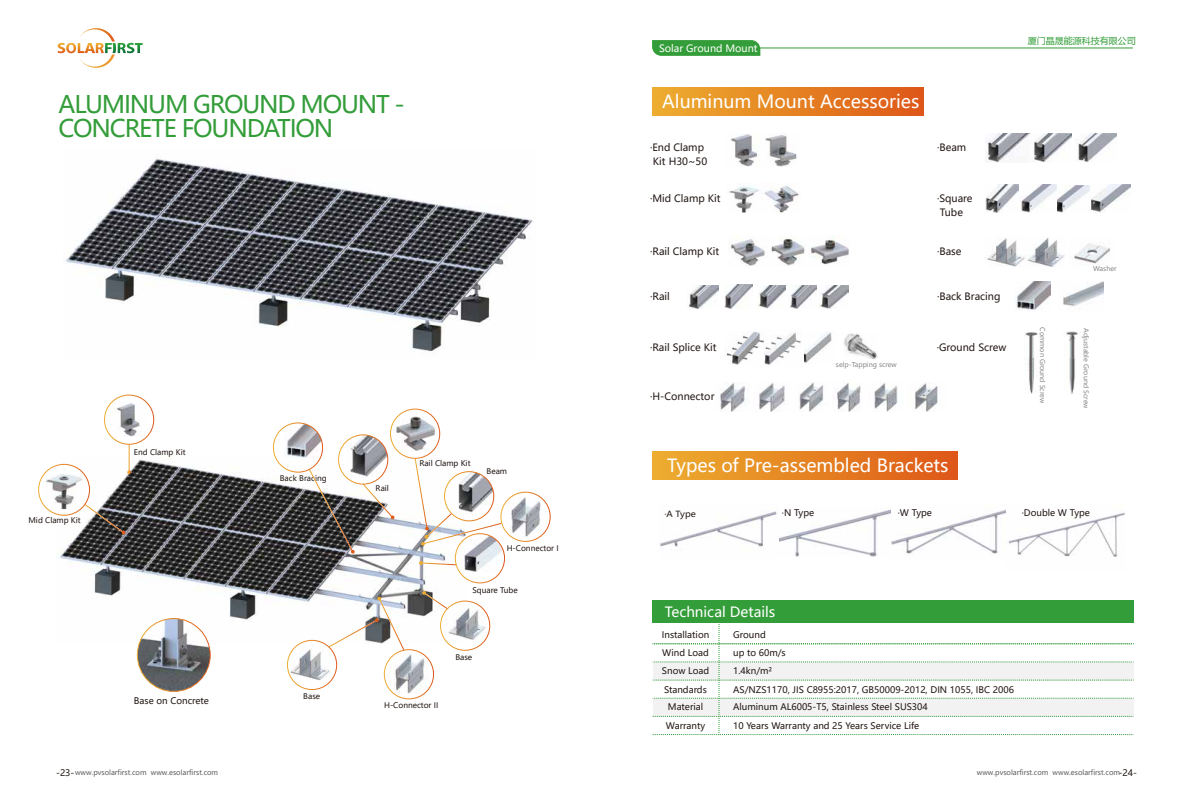
<style>
.page{position:relative;width:1191px;height:808px;background:#fff}
.page>*{position:absolute;margin:0;border:0;box-sizing:border-box;transform-origin:0 0}
.t1{font:24px/24px "Microsoft Ya Hei";letter-spacing:-.05em;color:#339d39}
.t2{font:18px "Microsoft Ya Hei";color:#fff}
.t3{font:14px "Microsoft Ya Hei";color:#fff}
.t4{font:10px/13.9px "Microsoft Ya Hei";color:#221815}
.t5{font:10px "Microsoft Ya Hei";color:#fff}
.t6{font:9px "Microsoft Ya Hei";color:#221815}
.t7{font:9px "Microsoft Ya Hei";color:#339d39}
.t8{font:8.4px "Microsoft Ya Hei";color:#221815;scale:1.07 1}
.t9{font:7.7px "Microsoft Ya Hei";color:#221815}
.t10{font:7px "Microsoft Ya Hei";color:#5f5f5f}
.t11{font:6.6px "Microsoft Ya Hei";color:#898989}
.s1{font-size:9px;color:#221815}
</style>
<div class="page">
<img style="left:56px;top:455px;width:409px;height:188px">
<img style="left:65px;top:158px;width:468px;height:196px">
<svg style="left:419px;top:561px;width:37px;height:4px"></svg>
<svg style="left:83px;top:503px;width:43px;height:32px"></svg>
<svg style="left:422px;top:591px;width:26px;height:18px"></svg>
<img style="left:448px;top:608px;width:38px;height:32px">
<div style="left:440px;top:601px;width:50px;height:49px;border:1px solid #fff;border-radius:50%"></div>
<img style="left:388px;top:654px;width:42px;height:39px">
<div style="left:384px;top:649px;width:50px;height:50px;border:1px solid #fff;border-radius:50%"></div>
<svg style="left:328px;top:597px;width:77px;height:54px"></svg>
<img style="left:289px;top:648px;width:42px;height:32px">
<div style="left:287px;top:640px;width:50px;height:50px;border:1px solid #fff;border-radius:50%"></div>
<img style="left:463px;top:546px;width:41px;height:26px">
<div style="left:455px;top:533px;width:50px;height:50px;border:1px solid #fff;border-radius:50%"></div>
<img style="left:137px;top:618px;width:73px;height:73px;border-radius:36px">
<div style="left:137px;top:618px;width:74px;height:74px;border:1px solid #fff;border-radius:50%"></div>
<svg style="left:127px;top:444px;width:4px;height:30px"></svg>
<img style="left:113px;top:403px;width:27px;height:34px">
<div style="left:104px;top:395px;width:50px;height:49px;border:1px solid #fff;border-radius:50%"></div>
<img style="left:284px;top:423px;width:36px;height:37px">
<div style="left:273px;top:423px;width:50px;height:49px;border:1px solid #fff;border-radius:50%"></div>
<img style="left:391px;top:416px;width:47px;height:35px">
<div style="left:390px;top:409px;width:50px;height:50px;border:1px solid #fff;border-radius:50%"></div>
<svg style="left:414px;top:458px;width:88px;height:88px"></svg>
<svg style="left:501px;top:492px;width:20px;height:42px"></svg>
<img style="left:506px;top:497px;width:39px;height:40px">
<div style="left:501px;top:492px;width:49px;height:50px;border:1px solid #fff;border-radius:50%"></div>
<hr style="left:691px;top:48px;width:441px;height:1px;background:#339d39">
<svg style="left:58px;top:28px;width:85px;height:40px"></svg>
<svg style="left:652px;top:40px;width:108px;height:16px;background:#39a03f"></svg>
<svg style="left:308px;top:435px;width:87px;height:119px"></svg>
<img style="left:346px;top:435px;width:42px;height:42px">
<div style="left:338px;top:435px;width:50px;height:49px;border:1px solid #fff;border-radius:50%"></div>
<div style="left:39px;top:464px;width:50px;height:51px;background:#fff;border-radius:50%"></div>
<img style="left:42px;top:474px;width:42px;height:35px">
<div style="left:38px;top:464px;width:52px;height:51px;border:1px solid #fff;border-radius:50%"></div>
<img style="left:1074px;top:243px;width:36px;height:21px">
<img style="left:804px;top:331px;width:28px;height:32px">
<img style="left:763px;top:332px;width:38px;height:33px">
<img style="left:724px;top:285px;width:28px;height:23px">
<img style="left:771px;top:238px;width:34px;height:27px">
<img style="left:762px;top:184px;width:37px;height:29px">
<img style="left:765px;top:135px;width:32px;height:32px">
<img style="left:726px;top:331px;width:37px;height:33px">
<img style="left:689px;top:285px;width:30px;height:23px">
<img style="left:730px;top:235px;width:35px;height:31px">
<img style="left:729px;top:186px;width:30px;height:27px">
<img style="left:731px;top:134px;width:26px;height:33px">
<img style="left:779px;top:509px;width:112px;height:47px">
<img style="left:891px;top:509px;width:115px;height:45px">
<img style="left:660px;top:511px;width:117px;height:36px">
<div style="left:652px;top:87px;width:271px;height:28px;background:linear-gradient(to right,#edae2f,#de5818)"></div>
<div style="left:652px;top:452px;width:306px;height:28px;background:linear-gradient(to right,#edae2f,#de5818)"></div>
<svg style="left:652px;top:624px;width:482px;height:111px"></svg>
<div style="left:652px;top:600px;width:482px;height:23px;background:#339d39"></div>
<img style="left:844px;top:333px;width:34px;height:25px">
<img style="left:820px;top:285px;width:28px;height:23px">
<img style="left:790px;top:285px;width:26px;height:23px">
<img style="left:758px;top:285px;width:28px;height:23px">
<img style="left:809px;top:235px;width:40px;height:30px">
<img style="left:720px;top:383px;width:29px;height:29px">
<img style="left:759px;top:383px;width:26px;height:29px">
<img style="left:799px;top:383px;width:25px;height:29px">
<img style="left:834px;top:383px;width:27px;height:29px">
<img style="left:874px;top:383px;width:24px;height:29px">
<img style="left:915px;top:383px;width:23px;height:29px">
<img style="left:1066px;top:331px;width:12px;height:63px">
<img style="left:1025px;top:332px;width:13px;height:62px">
<img style="left:1063px;top:282px;width:40px;height:25px">
<img style="left:1015px;top:282px;width:35px;height:28px">
<img style="left:987px;top:238px;width:78px;height:28px">
<img style="left:1089px;top:185px;width:41px;height:28px">
<img style="left:1056px;top:185px;width:33px;height:27px">
<img style="left:1021px;top:185px;width:35px;height:28px">
<img style="left:986px;top:185px;width:32px;height:28px">
<img style="left:1078px;top:134px;width:38px;height:28px">
<img style="left:986px;top:134px;width:85px;height:29px">
<img style="left:1008px;top:512px;width:117px;height:45px">
<h1 class="t1" style="left:59px;top:91px;width:348px">ALUMINUM GROUND MOUNT -<br>CONCRETE FOUNDATION</h1>
<p class="t9" style="left:28px;top:515px;width:54px">Mid Clamp Kit</p>
<p class="t9" style="left:134px;top:447px;width:53px">End Clamp Kit</p>
<p class="t6" style="left:134px;top:694px;width:77px">Base on Concrete</p>
<p class="t9" style="left:280px;top:473px;width:48px">Back Bracing</p>
<p class="t9" style="left:303px;top:691px;width:18px">Base</p>
<p class="t9" style="left:376px;top:483px;width:15px">Rail</p>
<p class="t9" style="left:419px;top:458px;width:53px">Rail Clamp Kit</p>
<p class="t9" style="left:486px;top:466px;width:22px">Beam</p>
<p class="t9" style="left:507px;top:543px;width:54px">H-Connector I</p>
<p class="t9" style="left:472px;top:585px;width:47px">Square Tube</p>
<p class="t9" style="left:455px;top:652px;width:18px">Base</p>
<p class="t9" style="left:384px;top:700px;width:56px">H-Connector II</p>
<p class="t5" style="left:659px;top:41px;width:100px">Solar Ground Mount</p>
<h2 class="t2" style="left:662px;top:89px;width:259px">Aluminum Mount Accessories</h2>
<p class="t4" style="left:650px;top:140px;width:59px">·End Clamp<br>Kit H30~50</p>
<p class="t4" style="left:650px;top:191px;width:72px">·Mid Clamp Kit</p>
<p class="t4" style="left:650px;top:244px;width:71px">·Rail Clamp Kit</p>
<p class="t4" style="left:650px;top:289px;width:21px">·Rail</p>
<p class="t4" style="left:650px;top:340px;width:68px">·Rail Splice Kit</p>
<p class="t4" style="left:650px;top:389px;width:66px">·H-Connector</p>
<p class="t11" style="left:836px;top:360px;width:62px">selp-Tapping screw</p>
<p class="t4" style="left:937px;top:140px;width:31px">·Beam</p>
<p class="t4" style="left:937px;top:191px;width:37px">·Square<br>Tube</p>
<p class="t4" style="left:937px;top:244px;width:26px">·Base</p>
<p class="t4" style="left:937px;top:289px;width:65px">·Back Bracing</p>
<p class="t4" style="left:936px;top:340px;width:71px">·Ground Screw</p>
<p class="t7" style="left:1028px;top:35px;width:109px">厦门晶晟能源科技有限公司</p>
<p class="t11" style="left:1093px;top:265px;width:25px">Washer</p>
<p class="t11" style="left:1046px;top:327px;width:78px;rotate:90deg">Common Ground Screw</p>
<p class="t11" style="left:1090px;top:328px;width:82px;rotate:90deg">Adjustable Ground Screw</p>
<h2 class="t2" style="left:667px;top:454px;width:283px">Types of Pre-assembled Brackets</h2>
<p class="t8" style="left:664px;top:508px;width:31px">·A Type</p>
<p class="t6" style="left:782px;top:507px;width:34px">·N Type</p>
<p class="t6" style="left:897px;top:507px;width:36px">·W Type</p>
<p class="t6" style="left:1021px;top:507px;width:70px">·Double W Type</p>
<h3 class="t3" style="left:665px;top:602px;width:112px">Technical Details</h3>
<p class="t6" style="left:662px;top:629px;width:49px">Installation</p>
<p class="t6" style="left:733px;top:629px;width:34px">Ground</p>
<p class="t6" style="left:662px;top:647px;width:48px">Wind Load</p>
<p class="t6" style="left:733px;top:647px;width:54px">up to 60m/s</p>
<p class="t6" style="left:662px;top:665px;width:49px">Snow Load</p>
<p class="t6" style="left:733px;top:665px;width:41px">1.4kn/m²</p>
<p class="t6" style="left:664px;top:683px;width:44px">Standards</p>
<p class="t6" style="left:733px;top:683px;width:282px">AS/NZS1170, JIS C8955:2017, GB50009-2012, DIN 1055, IBC 2006</p>
<p class="t6" style="left:668px;top:700px;width:37px">Material</p>
<p class="t6" style="left:733px;top:700px;width:196px">Aluminum AL6005-T5, Stainless Steel SUS304</p>
<p class="t6" style="left:666px;top:719px;width:41px">Warranty</p>
<p class="t6" style="left:733px;top:719px;width:188px">10 Years Warranty and 25 Years Service Life</p>
<p class="t10" style="left:56px;top:768px;width:164px"><span class="s1">-23-</span>www.pvsolarfirst.com www.esolarfirst.com</p>
<p class="t6" style="left:1118px;top:767px;width:20px">-24-</p>
<p class="t10" style="left:977px;top:768px;width:145px">www.pvsolarfirst.com www.esolarfirst.com</p>
</div>
